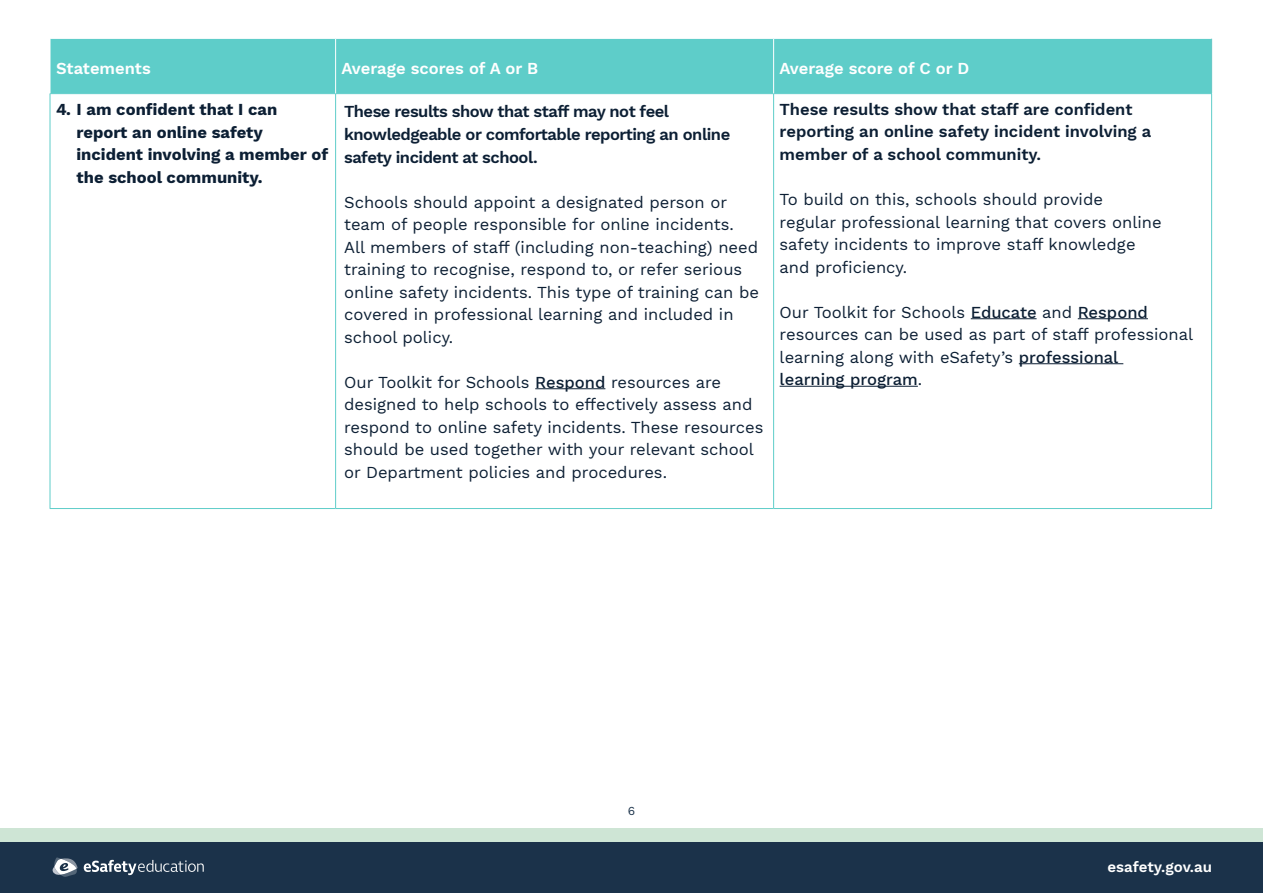
<style>
.page{position:relative;width:1263px;height:893px;background:#fff}
.page>*{position:absolute;margin:0;border:0;box-sizing:border-box;transform-origin:0 0}
.t1{font:600 18px "Work Sans";color:#fff}
.t2{font:16.5px/22.5px "Work Sans";color:#0c1f34}
.t3{font:600 16.5px/22.5px "Work Sans";color:#0c1f34}
.t4{font:600 16.5px/22.5px "Work Sans";letter-spacing:-.025em;color:#0c1f34}
.t5{font:700 16.5px/22.5px "Work Sans";color:#0c1f34}
.t6{font:600 16.5px "Work Sans";color:#fff}
.t7{font:600 15px "Work Sans";color:#fff}
.t8{font:12px "Work Sans";color:#1b324a}
.s1{font-weight:500}
</style>
<div class="page">
<div style="left:0;top:828px;width:1263px;height:19px;background:#cee5d5"></div>
<div style="left:0;top:842px;width:1263px;height:51px;background:#1b324a"></div>
<svg style="left:84px;top:860px;width:120px;height:15px"></svg>
<svg style="left:53px;top:857px;width:25px;height:20px"></svg>
<div style="left:51px;top:39px;width:1160px;height:54px;background:#5ecdc9"></div>
<svg style="left:51px;top:94px;width:1160px;height:414px"></svg>
<hr style="left:50px;top:93px;width:286px;height:1px;background:#5ecdc9">
<hr style="left:336px;top:93px;width:438px;height:1px;background:#5ecdc9">
<hr style="left:774px;top:93px;width:438px;height:1px;background:#5ecdc9">
<hr style="left:50px;top:508px;width:286px;height:1px;background:#5ecdc9">
<hr style="left:336px;top:508px;width:438px;height:1px;background:#5ecdc9">
<hr style="left:774px;top:508px;width:438px;height:1px;background:#5ecdc9">
<hr style="left:50px;top:94px;width:1px;height:414px;background:#5ecdc9">
<hr style="left:335px;top:94px;width:1px;height:414px;background:#5ecdc9">
<hr style="left:773px;top:94px;width:1px;height:414px;background:#5ecdc9">
<hr style="left:1211px;top:94px;width:1px;height:414px;background:#5ecdc9">
<hr style="left:335px;top:39px;width:1px;height:54px;background:#fff">
<hr style="left:773px;top:39px;width:1px;height:54px;background:#fff">
<hr style="left:1211px;top:39px;width:1px;height:54px;background:#64c7c6">
<hr style="left:535px;top:388px;width:70px;height:1px;background:#0c1f34">
<hr style="left:971px;top:318px;width:65px;height:1px;background:#0c1f34">
<hr style="left:1078px;top:318px;width:70px;height:1px;background:#0c1f34">
<hr style="left:1019px;top:363px;width:104px;height:1px;background:#0c1f34">
<hr style="left:780px;top:386px;width:138px;height:1px;background:#0c1f34">
<p class="t6" style="left:56px;top:58px;width:96px">Statements</p>
<p class="t6" style="left:342px;top:58px;width:198px">Average scores of A or B</p>
<p class="t6" style="left:780px;top:58px;width:191px">Average score of C or D</p>
<p class="t5" style="left:77px;top:99px;width:253px;text-indent:-21px">4. I am confident that I can report an online safety incident involving a member of the school community.</p>
<p class="t4" style="left:344px;top:101px;width:388px">These results show that staff may not feel knowledgeable or comfortable reporting an online safety incident at school.</p>
<p class="t2" style="left:344px;top:191px;width:416px">Schools should appoint a designated person or team of people responsible for online incidents.<br>All members of staff (including non-teaching) need training to recognise, respond to, or refer serious online safety incidents. This type of training can be covered in professional learning and included in school policy.</p>
<p class="t2" style="left:344px;top:371px;width:421px">Our Toolkit for Schools <span class="s1">Respond</span> resources are designed to help schools to effectively assess and respond to online safety incidents. These resources should be used together with your relevant school or Department policies and procedures.</p>
<p class="t3" style="left:780px;top:99px;width:373px">These results show that staff are confident reporting an online safety incident involving a member of a school community.</p>
<p class="t2" style="left:780px;top:189px;width:383px">To build on this, schools should provide regular professional learning that covers online safety incidents to improve staff knowledge and proficiency.</p>
<p class="t2" style="left:780px;top:301px;width:415px">Our Toolkit for Schools <span class="s1">Educate</span> and <span class="s1">Respond </span>resources can be used as part of staff professional learning along with eSafety’s <span class="s1">professional<br>learning program</span>.</p>
<p class="t8" style="left:628px;top:803px;width:9px">6</p>
<p class="t1" style="left:1086px;top:855px;width:127px">esafety.gov.au</p>
<p class="t7" style="left:1107px;top:858px;width:106px">esafety.gov.au</p>
</div>
